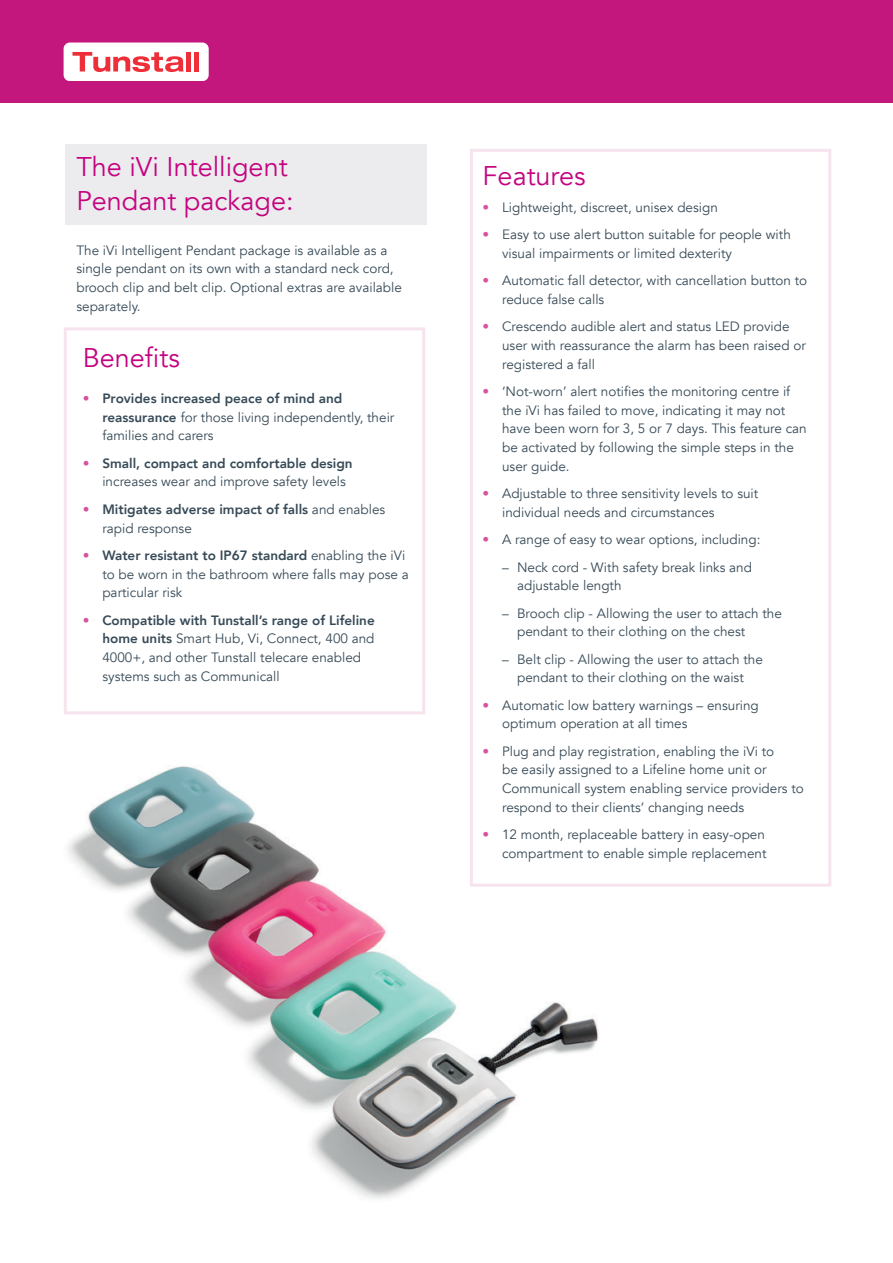
<style>
.page{position:relative;width:893px;height:1263px;background:#fff}
.page>*{position:absolute;margin:0;border:0;box-sizing:border-box;transform-origin:0 0}
.t1{font:27px/34.5px "Avenir";color:#c4047f}
.t2{font:13.5px/18.8px "Avenir";color:#374a57}
.t3{font:800 13.5px/18.8px "Avenir";color:#374a57}
.s1{font-family:"Avenir LT Std";color:#d8539e}
.s2{font-weight:800}
.s3{font-family:"Avenir LT Std";font-weight:400;color:#d8539e}
.s4{font-weight:400}
</style>
<div class="page">
<img style="left:64px;top:714px;width:535px;height:485px">
<div style="left:0;top:0;width:893px;height:102px;background:#c3177e"></div>
<div style="left:64px;top:43px;width:144px;height:38px;background:#fff;border-radius:6px"></div>
<svg style="left:72px;top:52px;width:112px;height:20px"></svg>
<div style="left:186px;top:52px;width:5px;height:19px;background:#ee2e38"></div>
<div style="left:194px;top:52px;width:5px;height:19px;background:#ee2e38"></div>
<svg style="left:64px;top:327px;width:361px;height:352px"></svg>
<div style="left:65px;top:145px;width:361px;height:80px;background:#ececee"></div>
<svg style="left:470px;top:149px;width:361px;height:738px"></svg>
<img style="left:470px;top:679px;width:163px;height:208px">
<h1 class="t1" style="left:76px;top:150px;width:219px">The iVi Intelligent<br>Pendant package:</h1>
<p class="t2" style="left:76px;top:241px;width:327px">The iVi Intelligent Pendant package is available as a single pendant on its own with a standard neck cord, brooch clip and belt clip. Optional extras are available separately.</p>
<h1 class="t1" style="left:83px;top:341px;width:99px">Benefits</h1>
<p class="t2" style="left:102px;top:389px;width:293px;text-indent:-19px"><span class="s1">•</span> <span class="s2">Provides increased peace of mind and reassurance</span> for those living independently, their families and carers</p>
<p class="t2" style="left:102px;top:454px;width:252px;text-indent:-19px"><span class="s1">•</span> <span class="s2">Small, compact and comfortable design </span>increases wear and improve safety levels</p>
<p class="t3" style="left:102px;top:500px;width:284px;text-indent:-19px"><span class="s3">•</span> Mitigates adverse impact of falls <span class="s4">and enables rapid response</span></p>
<p class="t2" style="left:102px;top:546px;width:308px;text-indent:-19px"><span class="s1">•</span> <span class="s2">Water resistant to IP67 standard</span> enabling the iVi to be worn in the bathroom where falls may pose a particular risk</p>
<p class="t2" style="left:102px;top:611px;width:274px;text-indent:-19px"><span class="s1">•</span> <span class="s2">Compatible with Tunstall’s range of Lifeline home units</span> Smart Hub, Vi, Connect, 400 and 4000+, and other Tunstall telecare enabled systems such as Communicall</p>
<h1 class="t1" style="left:483px;top:159px;width:105px">Features</h1>
<p class="t2" style="left:483px;top:198px;width:237px"><span class="s1">•</span> Lightweight, discreet, unisex design</p>
<p class="t2" style="left:502px;top:225px;width:290px;text-indent:-19px"><span class="s1">•</span> Easy to use alert button suitable for people with visual impairments or limited dexterity</p>
<p class="t2" style="left:502px;top:271px;width:307px;text-indent:-19px"><span class="s1">•</span> Automatic fall detector, with cancellation button to reduce false calls</p>
<p class="t2" style="left:502px;top:317px;width:305px;text-indent:-19px"><span class="s1">•</span> Crescendo audible alert and status LED provide user with reassurance the alarm has been raised or registered a fall</p>
<p class="t2" style="left:502px;top:382px;width:306px;text-indent:-19px"><span class="s1">•</span> ‘Not-worn’ alert notifies the monitoring centre if the iVi has failed to move, indicating it may not have been worn for 3, 5 or 7 days. This feature can be activated by following the simple steps in the user guide.</p>
<p class="t2" style="left:502px;top:484px;width:258px;text-indent:-19px"><span class="s1">•</span> Adjustable to three sensitivity levels to suit individual needs and circumstances</p>
<p class="t2" style="left:483px;top:530px;width:279px"><span class="s1">•</span> A range of easy to wear options, including:</p>
<p class="t2" style="left:517px;top:558px;width:236px;text-indent:-15px">– Neck cord - With safety break links and adjustable length</p>
<p class="t2" style="left:517px;top:604px;width:266px;text-indent:-15px">– Brooch clip - Allowing the user to attach the pendant to their clothing on the chest</p>
<p class="t2" style="left:502px;top:650px;width:262px;text-align:center">– Belt clip - Allowing the user to attach the pendant to their clothing on the waist</p>
<p class="t2" style="left:502px;top:696px;width:258px;text-indent:-19px"><span class="s1">•</span> Automatic low battery warnings – ensuring optimum operation at all times</p>
<p class="t2" style="left:502px;top:742px;width:303px;text-indent:-19px"><span class="s1">•</span> Plug and play registration, enabling the iVi to<br>be easily assigned to a Lifeline home unit or Communicall system enabling service providers to respond to their clients’ changing needs</p>
<p class="t2" style="left:483px;top:825px;width:285px;text-align:right"><span class="s1">•</span> 12 month, replaceable battery in easy-open compartment to enable simple replacement</p>
</div>
